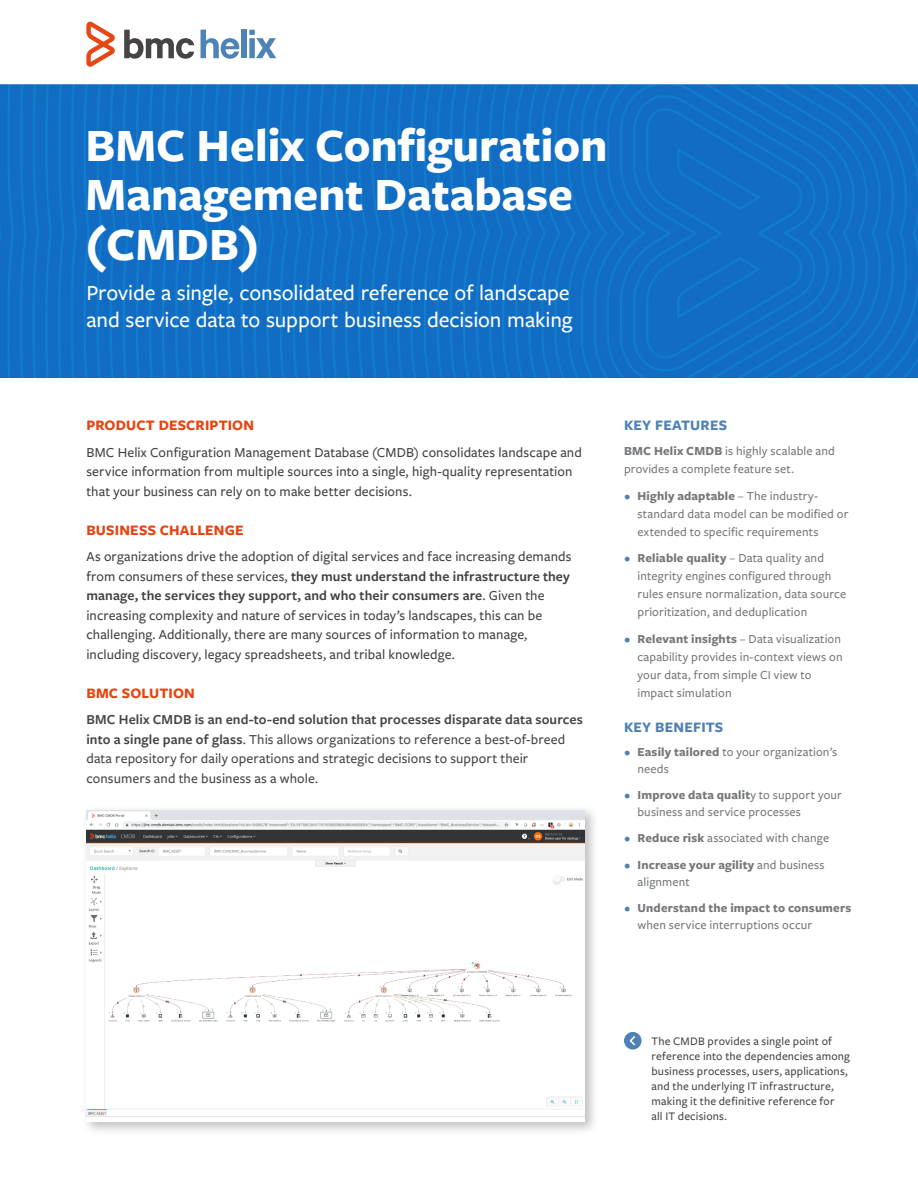
<style>
.page{position:relative;width:918px;height:1188px;background:#fff}
.page>*{position:absolute;margin:0;border:0;box-sizing:border-box;transform-origin:0 0}
.t1{font:700 48px/49.5px "Freight Sans Pro";color:#fff}
.t2{font:500 22.5px/27px "Freight Sans Pro";letter-spacing:-.005em;color:#fff}
.t3{font:700 15px "Freight Sans Pro";letter-spacing:.01em;color:#e74310}
.t4{font:700 15px "Freight Sans Pro";letter-spacing:.015em;color:#4f81b5}
.t5{font:500 14.25px/19.5px "Freight Sans Pro";letter-spacing:.01em;color:#414042}
.t6{font:500 14.25px/19.5px "Freight Sans Pro";letter-spacing:.005em;color:#484344}
.t7{font:500 12.75px/18px "Freight Sans Pro";letter-spacing:.01em;color:#75777a}
.t8{font:700 12.75px/16.5px "Freight Sans Pro";letter-spacing:.015em;color:#75777a}
.t9{font:500 12px/15px "Freight Sans Pro";letter-spacing:.015em;color:#484344}
.s1{font-weight:600}
.s2{font-weight:700}
.s3{font-weight:600;color:#4f81b5}
.s4{font-weight:500}
</style>
<div class="page">
<img style="left:0;top:84px;width:918px;height:294px">
<svg style="left:86px;top:22px;width:29px;height:45px"></svg>
<svg style="left:124px;top:30px;width:70px;height:29px"></svg>
<div style="left:241px;top:30px;width:6px;height:28px;background:#4d83b7"></div>
<svg style="left:249px;top:30px;width:27px;height:28px"></svg>
<svg style="left:201px;top:30px;width:38px;height:29px"></svg>
<div style="left:624px;top:1032px;width:18px;height:18px;background:#4f81b5;border-radius:50%"></div>
<svg style="left:629px;top:1036px;width:6px;height:10px"></svg>
<div style="left:81px;top:805px;width:518px;height:331px;background:#000;opacity:.25"></div>
<img style="left:86px;top:810px;width:499px;height:312px">
<h1 class="t1" style="left:86px;top:118px;width:523px">BMC Helix Configuration<br>Management Database (CMDB)</h1>
<h2 class="t2" style="left:86px;top:278px;width:488px">Provide a single, consolidated reference of landscape and service data to support business decision making</h2>
<p class="t3" style="left:86px;top:415px;width:169px">PRODUCT DESCRIPTION</p>
<p class="t5" style="left:86px;top:442px;width:497px">BMC Helix Configuration Management Database (CMDB) consolidates landscape and service information from multiple sources into a single, high-quality representation that your business can rely on to make better decisions.</p>
<p class="t3" style="left:86px;top:520px;width:159px">BUSINESS CHALLENGE</p>
<p class="t5" style="left:86px;top:546px;width:487px">As organizations drive the adoption of digital services and face increasing demands from consumers of these services, <span class="s1">they must understand the infrastructure they manage, the services they support, and who their consumers are</span>. Given the increasing complexity and nature of services in today’s landscapes, this can be challenging. Additionally, there are many sources of information to manage, including discovery, legacy spreadsheets, and tribal knowledge.</p>
<p class="t3" style="left:86px;top:683px;width:110px">BMC SOLUTION</p>
<p class="t6" style="left:86px;top:709px;width:498px"><span class="s1">BMC Helix CMDB is an end-to-end solution that processes disparate data sources into a single pane of glass</span>. This allows organizations to reference a best-of-breed data repository for daily operations and strategic decisions to support their consumers and the business as a whole.</p>
<p class="t4" style="left:624px;top:415px;width:105px">KEY FEATURES</p>
<p class="t7" style="left:624px;top:441px;width:212px"><span class="s2">BMC Helix CMDB</span> is highly scalable and provides a complete feature set.</p>
<p class="t7" style="left:638px;top:486px;width:213px;text-indent:-14px"><span class="s3">•</span> <span class="s2">Highly adaptable</span> – The industry&shy;standard data model can be modified or extended to specific requirements</p>
<p class="t7" style="left:638px;top:549px;width:210px;text-indent:-14px"><span class="s3">•</span> <span class="s2">Reliable quality</span> – Data quality and integrity engines configured through rules ensure normalization, data source prioritization, and deduplication</p>
<p class="t7" style="left:638px;top:629px;width:207px;text-indent:-14px"><span class="s3">•</span> <span class="s2">Relevant insights</span> – Data visualization capability provides in-context views on your data, from simple CI view to impact simulation</p>
<p class="t4" style="left:624px;top:716px;width:101px">KEY BENEFITS</p>
<p class="t7" style="left:638px;top:743px;width:201px;line-height:16.5px;text-indent:-14px"><span class="s3">•</span> <span class="s2">Easily tailored</span> to your organization’s needs</p>
<p class="t7" style="left:638px;top:786px;width:206px;line-height:16.5px;text-indent:-14px"><span class="s3">•</span> <span class="s2">Improve data qualit</span>y to support your business and service processes</p>
<p class="t7" style="left:624px;top:829px;width:207px"><span class="s3">•</span> <span class="s2">Reduce risk</span> associated with change</p>
<p class="t7" style="left:638px;top:856px;width:189px;line-height:16.5px;text-indent:-14px"><span class="s3">•</span> <span class="s2">Increase your agility</span> and business alignment</p>
<p class="t8" style="left:638px;top:899px;width:215px;text-indent:-14px"><span class="s3">•</span> Understand the impact to consumers <span class="s4">when service interruptions occur</span></p>
<p class="t9" style="left:652px;top:1033px;width:200px">The CMDB provides a single point of reference into the dependencies among business processes, users, applications, and the underlying IT infrastructure, making it the definitive reference for<br>all IT decisions.</p>
</div>
